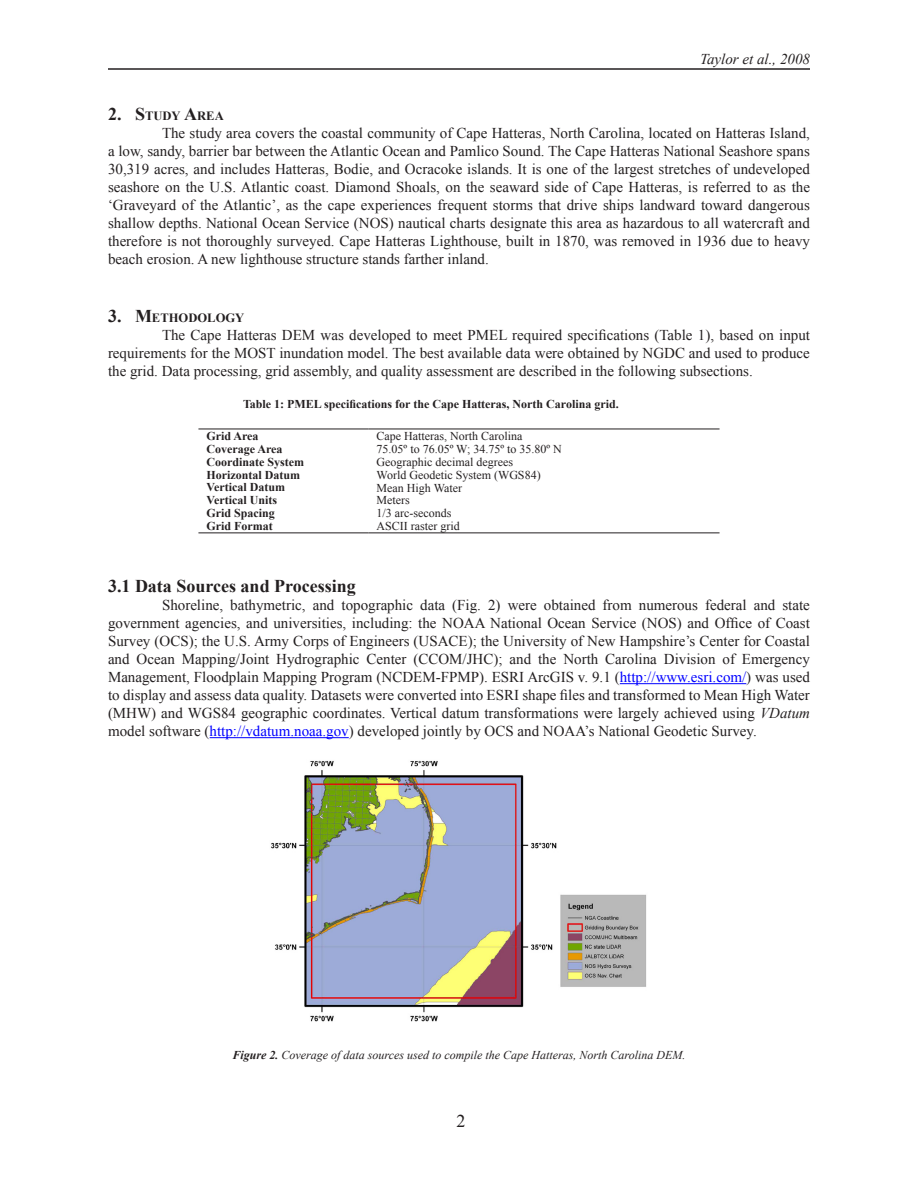
<style>
.page{position:relative;width:918px;height:1188px;background:#fff}
.page>*{position:absolute;margin:0;border:0;box-sizing:border-box;transform-origin:0 0}
.t1{font:700 18px "Times New Roman";color:#231f20}
.t2{font:18px "Times New Roman";color:#231f20}
.HTML_Preformatted{font:15px/18px "Times New Roman";color:#231f20;text-align:justify}
.t3{font:italic 15px "Times New Roman";color:#231f20}
.t4{font:700 12.6px "Times New Roman";color:#231f20}
.t5{font:700 12px "Times New Roman";color:#231f20}
.t6{font:12px "Times New Roman";color:#231f20}
.t7{font:italic 12px "Times New Roman";color:#231f20}
.s1{font-size:18px}
.s2{color:#00f}
.s3{font-style:italic}
.s4{font-weight:700}
</style>
<div class="page">
<hr style="left:108px;top:68px;width:702px;height:2px;background:#231f20">
<hr style="left:620px;top:683px;width:126px;height:1px;background:#00f">
<hr style="left:210px;top:737px;width:139px;height:1px;background:#00f">
<hr style="left:198px;top:429px;width:171px;height:1px;background:#231f20">
<hr style="left:369px;top:429px;width:351px;height:1px;background:#231f20">
<hr style="left:198px;top:532px;width:171px;height:1px;background:#231f20">
<hr style="left:369px;top:532px;width:351px;height:1px;background:#231f20">
<img style="left:271px;top:760px;width:376px;height:262px">
<p class="t3" style="left:700px;top:49px;width:111px">Taylor et al., 2008</p>
<p class="t4" style="left:108px;top:107px;width:117px"><span class="s1">2.</span> <span class="s1">S</span>TUDY <span class="s1">A</span>REA</p>
<p class="HTML_Preformatted" style="left:108px;top:124px;width:704px;text-indent:54px">The study area covers the coastal community of Cape Hatteras, North Carolina, located on Hatteras Island, a low, sandy, barrier bar between the Atlantic Ocean and Pamlico Sound. The Cape Hatteras National Seashore spans 30,319 acres, and includes Hatteras, Bodie, and Ocracoke islands. It is one of the largest stretches of undeveloped seashore on the U.S. Atlantic coast. Diamond Shoals, on the seaward side of Cape Hatteras, is referred to as the ‘Graveyard of the Atlantic’, as the cape experiences frequent storms that drive ships landward toward dangerous shallow depths. National Ocean Service (NOS) nautical charts designate this area as hazardous to all watercraft and therefore is not thoroughly surveyed. Cape Hatteras Lighthouse, built in 1870, was removed in 1936 due to heavy beach erosion. A new lighthouse structure stands farther inland.</p>
<p class="t4" style="left:108px;top:309px;width:138px"><span class="s1">3.</span> <span class="s1">M</span>ETHODOLOGY</p>
<p class="HTML_Preformatted" style="left:108px;top:326px;width:704px;text-indent:54px">The Cape Hatteras DEM was developed to meet PMEL required specifications (Table 1), based on input requirements for the MOST inundation model. The best available data were obtained by NGDC and used to produce the grid. Data processing, grid assembly, and quality assessment are described in the following subsections.</p>
<p class="t5" style="left:243px;top:396px;width:377px">Table 1: PMEL specifications for the Cape Hatteras, North Carolina grid.</p>
<p class="t5" style="left:207px;top:428px;width:54px">Grid Area</p>
<p class="t6" style="left:377px;top:428px;width:147px">Cape Hatteras, North Carolina</p>
<p class="t5" style="left:207px;top:440px;width:78px">Coverage Area</p>
<p class="t6" style="left:377px;top:441px;width:187px">75.05º to 76.05º W; 34.75º to 35.80º N</p>
<p class="t5" style="left:207px;top:453px;width:99px">Coordinate System</p>
<p class="t6" style="left:377px;top:454px;width:138px">Geographic decimal degrees</p>
<p class="t5" style="left:207px;top:466px;width:95px">Horizontal Datum</p>
<p class="t6" style="left:377px;top:467px;width:166px">World Geodetic System (WGS84)</p>
<p class="t5" style="left:207px;top:479px;width:80px">Vertical Datum</p>
<p class="t6" style="left:377px;top:479px;width:87px">Mean High Water</p>
<p class="t5" style="left:207px;top:492px;width:72px">Vertical Units</p>
<p class="t6" style="left:377px;top:492px;width:35px">Meters</p>
<p class="t5" style="left:207px;top:505px;width:70px">Grid Spacing</p>
<p class="t6" style="left:377px;top:505px;width:76px">1/3 arc-seconds</p>
<p class="t5" style="left:207px;top:518px;width:68px">Grid Format</p>
<p class="t6" style="left:377px;top:518px;width:85px">ASCII raster grid</p>
<p class="t1" style="left:108px;top:574px;width:249px">3.1 Data Sources and Processing</p>
<p class="HTML_Preformatted" style="left:108px;top:596px;width:704px;text-indent:54px">Shoreline, bathymetric, and topographic data (Fig. 2) were obtained from numerous federal and state government agencies, and universities, including: the NOAA National Ocean Service (NOS) and Office of Coast Survey (OCS); the U.S. Army Corps of Engineers (USACE); the University of New Hampshire’s Center for Coastal and Ocean Mapping/Joint Hydrographic Center (CCOM/JHC); and the North Carolina Division of Emergency Management, Floodplain Mapping Program (NCDEM-FPMP). ESRI ArcGIS v. 9.1 (<span class="s2">http://www.esri.com/</span>) was used to display and assess data quality. Datasets were converted into ESRI shape files and transformed to Mean High Water (MHW) and WGS84 geographic coordinates. Vertical datum transformations were largely achieved using <span class="s3">VDatum </span>model software (<span class="s2">http://vdatum.noaa.gov</span>) developed jointly by OCS and NOAA’s National Geodetic Survey.</p>
<p class="t7" style="left:233px;top:1047px;width:454px"><span class="s4">Figure 2.</span> Coverage of data sources used to compile the Cape Hatteras, North Carolina DEM.</p>
<p class="t2" style="left:456px;top:1109px;width:10px">2</p>
</div>
